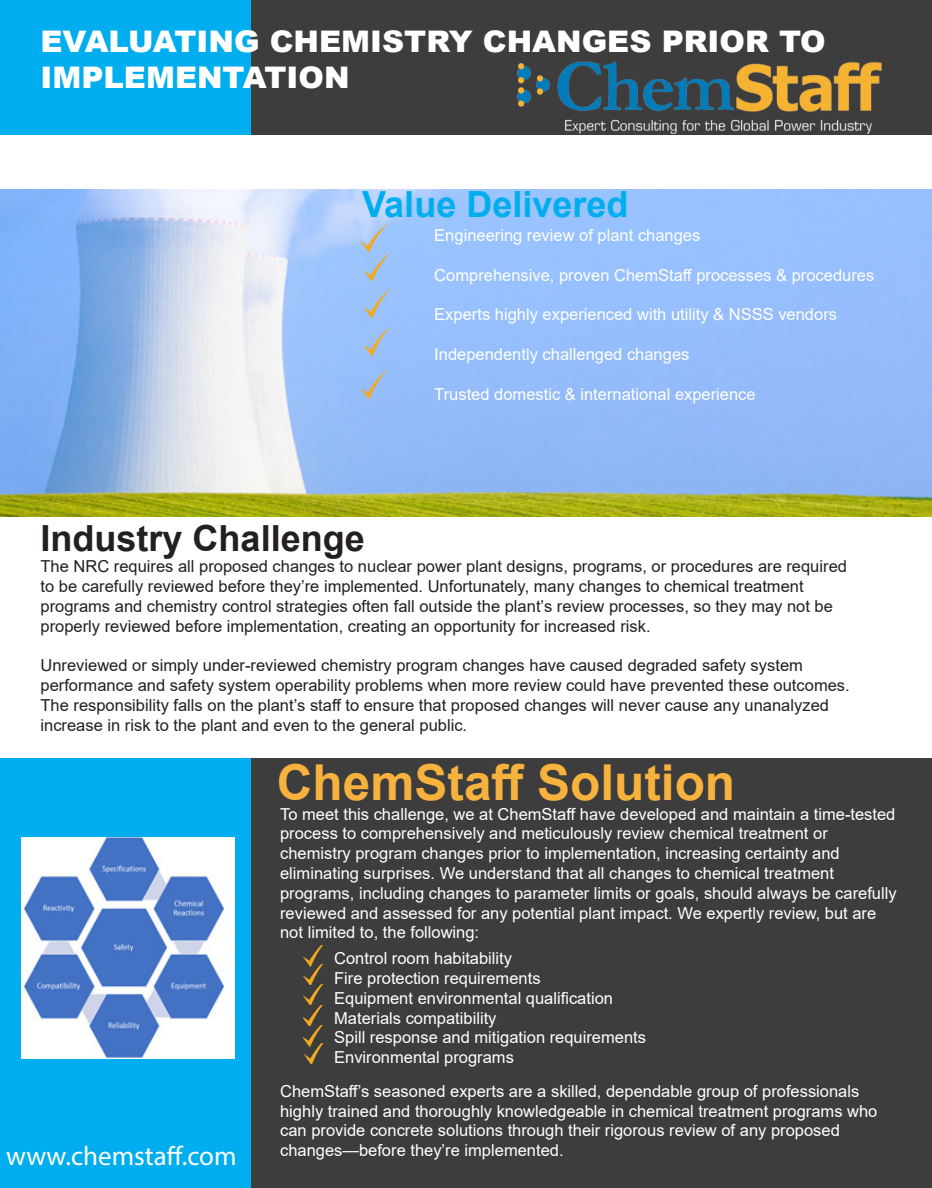
<style>
.page{position:relative;width:932px;height:1188px;background:#fff}
.page>*{position:absolute;margin:0;border:0;box-sizing:border-box;transform-origin:0 0}
.t1{font:700 49.5px "Arial";color:#f7b23e}
.t2{font:700 36px "Arial";color:#231f20}
.t3{font:700 36px "Arial";color:#00aeef}
.t4{font:900 29.7px/35.7px "Arial";color:#fff}
.t5{font:27px "Myriad Pro";color:#fff}
.t6{font:16.5px/19.8px "Arial";color:#fff}
.t7{font:16.5px/19.8px "Arial";color:#231f20}
</style>
<div class="page">
<img style="left:0;top:190px;width:932px;height:327px">
<div style="left:248px;top:758px;width:684px;height:430px;background:#3d3d3d"></div>
<div style="left:250px;top:0;width:682px;height:135px;background:#3e3d3d"></div>
<div style="left:0;top:0;width:250px;height:135px;background:#00aeef"></div>
<div style="left:0;top:758px;width:250px;height:430px;background:#00aeef"></div>
<img style="left:517px;top:61px;width:365px;height:73px">
<img style="left:362px;top:287px;width:30px;height:34px">
<img style="left:359px;top:221px;width:31px;height:34px">
<img style="left:362px;top:250px;width:30px;height:34px">
<img style="left:362px;top:325px;width:30px;height:34px">
<img style="left:359px;top:367px;width:31px;height:34px">
<img style="left:303px;top:946px;width:20px;height:97px">
<img style="left:305px;top:1043px;width:19px;height:20px">
<img style="left:21px;top:837px;width:214px;height:222px">
<p class="t4" style="left:40px;top:23px;width:786px">EVALUATING CHEMISTRY CHANGES PRIOR TO<br>IMPLEMENTATION</p>
<p class="t3" style="left:362px;top:179px;width:268px">Value Delivered</p>
<p class="t6" style="left:434px;top:225px;width:267px">Engineering review of plant changes</p>
<p class="t6" style="left:434px;top:265px;width:441px">Comprehensive, proven ChemStaff processes &amp; procedures</p>
<p class="t6" style="left:434px;top:305px;width:404px">Experts highly experienced with utility &amp; NSSS vendors</p>
<p class="t6" style="left:434px;top:344px;width:256px">Independently challenged changes</p>
<p class="t6" style="left:434px;top:384px;width:323px">Trusted domestic &amp; international experience</p>
<p class="t2" style="left:40px;top:513px;width:326px">Industry Challenge</p>
<p class="t7" style="left:40px;top:556px;width:808px">The NRC requires all proposed changes to nuclear power plant designs, programs, or procedures are required to be carefully reviewed before they’re implemented. Unfortunately, many changes to chemical treatment</p>
<p class="t7" style="left:40px;top:596px;width:794px">programs and chemistry control strategies often fall outside the plant’s review processes, so they may not be properly reviewed before implementation, creating an opportunity for increased risk.</p>
<p class="t7" style="left:40px;top:655px;width:764px">Unreviewed or simply under-reviewed chemistry program changes have caused degraded safety system</p>
<p class="t7" style="left:40px;top:675px;width:810px">performance and safety system operability problems when more review could have prevented these outcomes.<br>The responsibility falls on the plant’s staff to ensure that proposed changes will never cause any unanalyzed increase in risk to the plant and even to the general public.</p>
<p class="t5" style="left:6px;top:1140px;width:232px">www.chemstaff.com</p>
<p class="t1" style="left:277px;top:748px;width:460px">ChemStaff Solution</p>
<p class="t6" style="left:280px;top:804px;width:617px">To meet this challenge, we at ChemStaff have developed and maintain a time-tested process to comprehensively and meticulously review chemical treatment or</p>
<p class="t6" style="left:280px;top:843px;width:561px">chemistry program changes prior to implementation, increasing certainty and</p>
<p class="t6" style="left:280px;top:863px;width:555px">eliminating surprises. We understand that all changes to chemical treatment</p>
<p class="t6" style="left:280px;top:883px;width:618px">programs, including changes to parameter limits or goals, should always be carefully reviewed and assessed for any potential plant impact. We expertly review, but are not limited to, the following:</p>
<p class="t6" style="left:334px;top:948px;width:179px">Control room habitability</p>
<p class="t6" style="left:334px;top:968px;width:208px">Fire protection requirements</p>
<p class="t6" style="left:334px;top:988px;width:280px">Equipment environmental qualification</p>
<p class="t6" style="left:334px;top:1008px;width:164px">Materials compatibility</p>
<p class="t6" style="left:334px;top:1028px;width:313px">Spill response and mitigation requirements</p>
<p class="t6" style="left:334px;top:1047px;width:181px">Environmental programs</p>
<p class="t6" style="left:280px;top:1081px;width:580px">ChemStaff’s seasoned experts are a skilled, dependable group of professionals</p>
<p class="t6" style="left:280px;top:1101px;width:599px">highly trained and thoroughly knowledgeable in chemical treatment programs who can provide concrete solutions through their rigorous review of any proposed</p>
<p class="t6" style="left:280px;top:1140px;width:285px">changes—before they’re implemented.</p>
</div>
